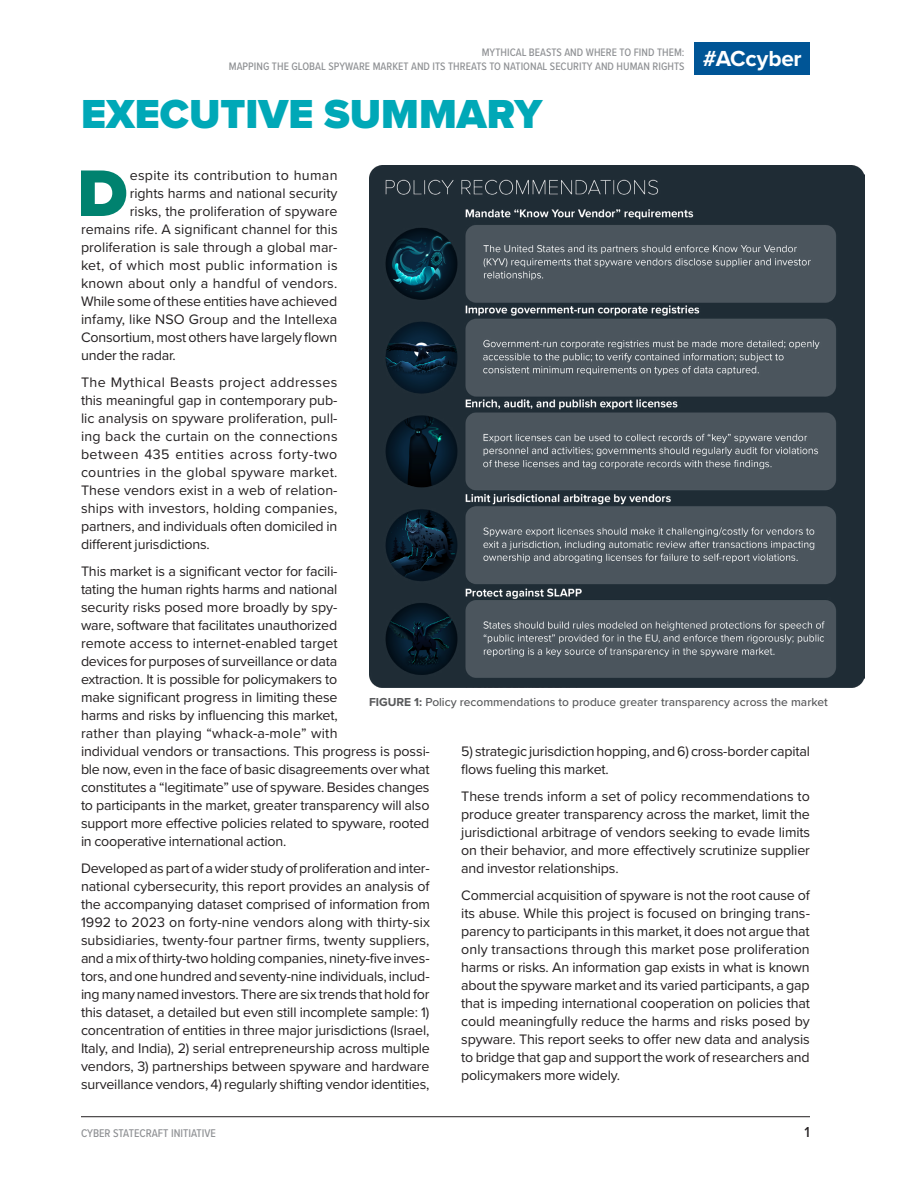
<style>
.page{position:relative;width:918px;height:1188px;background:#fff}
.page>*{position:absolute;margin:0;border:0;box-sizing:border-box;transform-origin:0 0}
.intro__DROPCAP_3lineNEW{font:900 68.25px "Proxima Nova";color:#00826f}
.head_1__Proxima_Main_title{font:900 42px "Proxima Nova";color:#00a8b7}
.t1{font:700 22.65px "Proxima Nova";letter-spacing:-.01em;color:#fff}
.t2{font:500 15px "Proxima Nova";color:#231f20}
.text__Proxima_MAIN_body_text{font:14.25px/18px "Proxima Nova";letter-spacing:-.015em;color:#231f20;text-align:justify}
.intro__DROPCAP_3lineNEW-2{font:14.25px "Proxima Nova";color:#231f20}
.intro__DROPCAP_3lineNEW-3{font:14.25px "Proxima Nova";letter-spacing:.02em;color:#231f20}
.photo_caption{font:500 12px "Proxima Nova";color:#57585a}
.t3{font:500 11.7px "Proxima Nova Cond";color:#8f9194}
.t4{font:500 11.25px/13.5px "Proxima Nova Cond";letter-spacing:.005em;color:#8f9194;text-align:right}
.s1{font-weight:700}
</style>
<div class="page">
<hr style="left:81px;top:1116px;width:729px;height:1px;background:#231f20">
<div style="left:695px;top:42px;width:115px;height:33px;background:#005596"></div>
<img style="left:369px;top:166px;width:496px;height:521px">
<p class="t4" style="left:229px;top:45px;width:457px">MYTHICAL BEASTS AND WHERE TO FIND THEM:<br>MAPPING THE GLOBAL SPYWARE MARKET AND ITS THREATS TO NATIONAL SECURITY AND HUMAN RIGHTS</p>
<p class="head_1__Proxima_Main_title" style="left:81px;top:82px;width:463px">EXECUTIVE SUMMARY</p>
<h3 class="t1" style="left:703px;top:42px;width:100px">#ACcyber</h3>
<p class="intro__DROPCAP_3lineNEW" style="left:77px;top:142px;width:52px">D</p>
<p class="intro__DROPCAP_3lineNEW-3" style="left:130px;top:165px;width:209px">espite its contribution to human</p>
<p class="intro__DROPCAP_3lineNEW-2" style="left:130px;top:183px;width:209px">rights harms and national security</p>
<p class="intro__DROPCAP_3lineNEW-2" style="left:130px;top:201px;width:209px">risks, the proliferation of spyware</p>
<p class="intro__DROPCAP_3lineNEW-2" style="left:81px;top:219px;width:258px">remains rife. A significant channel for this</p>
<p class="intro__DROPCAP_3lineNEW-2" style="left:81px;top:237px;width:258px">proliferation is sale through a global mar-</p>
<p class="intro__DROPCAP_3lineNEW-3" style="left:81px;top:255px;width:258px">ket, of which most public information is</p>
<p class="intro__DROPCAP_3lineNEW-2" style="left:81px;top:273px;width:258px">known about only a handful of vendors.</p>
<p class="intro__DROPCAP_3lineNEW-2" style="left:81px;top:291px;width:258px">While some of these entities have achieved</p>
<p class="intro__DROPCAP_3lineNEW-2" style="left:81px;top:309px;width:258px">infamy, like NSO Group and the Intellexa</p>
<p class="intro__DROPCAP_3lineNEW-2" style="left:81px;top:327px;width:258px">Consortium, most others have largely flown</p>
<p class="intro__DROPCAP_3lineNEW-2" style="left:81px;top:345px;width:96px">under the radar.</p>
<p class="text__Proxima_MAIN_body_text" style="left:81px;top:373px;width:258px">The Mythical Beasts project addresses this meaningful gap in contemporary pub&shy;lic analysis on spyware proliferation, pull&shy;ing back the curtain on the connections between 435 entities across forty-two countries in the global spyware market.<br>These vendors exist in a web of relation&shy;ships with investors, holding companies, partners, and individuals often domiciled in different jurisdictions.</p>
<p class="text__Proxima_MAIN_body_text" style="left:81px;top:562px;width:350px;text-align:left">This market is a significant vector for facili-<br>tating the human rights harms and national<br>security risks posed more broadly by spy-<br>ware, software that facilitates unauthorized<br>remote access to internet-enabled target<br>devices for purposes of surveillance or data<br>extraction. It is possible for policymakers to<br>make significant progress in limiting these<br>harms and risks by influencing this market,<br>rather than playing “whack-a-mole” with<br>individual vendors or transactions. This progress is possi&shy;ble now, even in the face of basic disagreements over what constitutes a “legitimate” use of spyware. Besides changes to participants in the market, greater transparency will also support more effective policies related to spyware, rooted in cooperative international action.</p>
<p class="text__Proxima_MAIN_body_text" style="left:81px;top:859px;width:350px">Developed as part of a wider study of proliferation and inter&shy;national cybersecurity, this report provides an analysis of the accompanying dataset comprised of information from 1992 to 2023 on forty-nine vendors along with thirty-six subsidiaries, twenty-four partner firms, twenty suppliers, and a mix of thirty-two holding companies, ninety-five inves&shy;tors, and one hundred and seventy-nine individuals, includ&shy;ing many named investors. There are six trends that hold for this dataset, a detailed but even still incomplete sample: 1) concentration of entities in three major jurisdictions (Israel, Italy, and India), 2) serial entrepreneurship across multiple vendors, 3) partnerships between spyware and hardware surveillance vendors, 4) regularly shifting vendor identities,</p>
<p class="photo_caption" style="left:369px;top:693px;width:460px"><span class="s1">FIGURE 1:</span> Policy recommendations to produce greater transparency across the market</p>
<p class="text__Proxima_MAIN_body_text" style="left:461px;top:742px;width:350px">5) strategic jurisdiction hopping, and 6) cross-border capital flows fueling this market.</p>
<p class="text__Proxima_MAIN_body_text" style="left:461px;top:787px;width:350px">These trends inform a set of policy recommendations to produce greater transparency across the market, limit the jurisdictional arbitrage of vendors seeking to evade limits on their behavior, and more effectively scrutinize supplier and investor relationships.</p>
<p class="text__Proxima_MAIN_body_text" style="left:461px;top:886px;width:350px">Commercial acquisition of spyware is not the root cause of its abuse. While this project is focused on bringing trans&shy;parency to participants in this market, it does not argue that only transactions through this market pose proliferation harms or risks. An information gap exists in what is known about the spyware market and its varied participants, a gap that is impeding international cooperation on policies that could meaningfully reduce the harms and risks posed by spyware. This report seeks to offer new data and analysis to bridge that gap and support the work of researchers and policymakers more widely.</p>
<p class="t3" style="left:81px;top:1125px;width:137px">CYBER STATECRAFT INITIATIVE</p>
<p class="t2" style="left:805px;top:1121px;width:7px">1</p>
</div>
